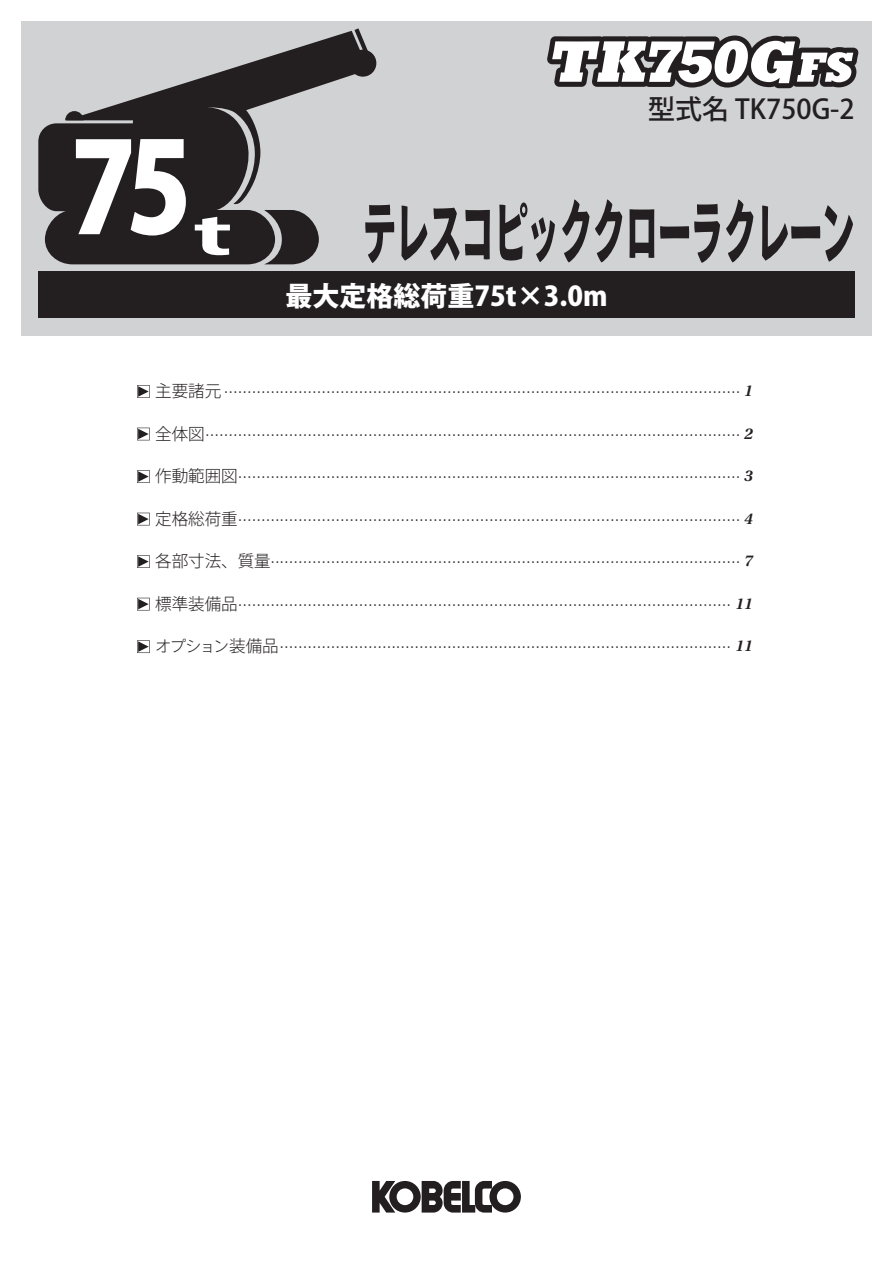
<style>
.page{position:relative;width:893px;height:1263px;background:#fff}
.page>*{position:absolute;margin:0;border:0;box-sizing:border-box;transform-origin:0 0}
.t1{font:54px "Ryo Gothic Plus N Bold 90 msp RKSJ H";color:#fff;scale:1.9 1}
.t2{font:27px "Ryo Gothic Plus N Heavy 90 msp RKSJ H";color:#fff}
.t3{font:27px "Ryo Gothic Plus N Medium 90 msp RKSJ H";color:#231f20}
.t4{font:16.5px "Ryo Gothic Plus N Light 90 msp RKSJ H";color:#231f20}
.t5{font:16.5px "Ryo Gothic Plus N Light 90 msp RKSJ H";letter-spacing:-.06em;color:#231f20}
.s1{font-family:"Utopia Std";font-weight:600;font-style:italic}
</style>
<div class="page">
<div style="left:21px;top:21px;width:851px;height:315px;background:#d1d2d4"></div>
<div style="left:38px;top:271px;width:817px;height:47px;background:#231f20"></div>
<svg style="left:365px;top:205px;width:29px;height:58px"></svg>
<svg style="left:401px;top:206px;width:89px;height:55px"></svg>
<svg style="left:499px;top:202px;width:56px;height:60px"></svg>
<svg style="left:562px;top:199px;width:27px;height:63px"></svg>
<svg style="left:595px;top:199px;width:27px;height:63px"></svg>
<svg style="left:629px;top:209px;width:25px;height:49px"></svg>
<svg style="left:660px;top:204px;width:60px;height:59px"></svg>
<svg style="left:726px;top:199px;width:27px;height:63px"></svg>
<svg style="left:762px;top:205px;width:91px;height:57px"></svg>
<svg style="left:372px;top:1181px;width:149px;height:31px"></svg>
<svg style="left:547px;top:36px;width:311px;height:52px;background:#9e9c9d"></svg>
<div style="left:349px;top:50px;width:27px;height:27px;background:#231f20;border-radius:50%"></div>
<svg style="left:354px;top:28px;width:15px;height:23px"></svg>
<svg style="left:38px;top:31px;width:330px;height:181px"></svg>
<svg style="left:65px;top:111px;width:19px;height:9px"></svg>
<svg style="left:45px;top:139px;width:274px;height:125px"></svg>
<svg style="left:137px;top:385px;width:13px;height:13px"></svg>
<svg style="left:137px;top:428px;width:13px;height:13px"></svg>
<svg style="left:137px;top:470px;width:13px;height:13px"></svg>
<svg style="left:137px;top:513px;width:13px;height:13px"></svg>
<svg style="left:137px;top:555px;width:13px;height:13px"></svg>
<svg style="left:137px;top:598px;width:13px;height:13px"></svg>
<svg style="left:137px;top:640px;width:13px;height:13px"></svg>
<h1 class="t1" style="left:193px;top:214px;width:22px">t</h1>
<h2 class="t3" style="left:648px;top:98px;width:208px">型式名 TK750G-2</h2>
<h2 class="t2" style="left:285px;top:286px;width:323px">最大定格総荷重75t×3.0m</h2>
<p class="t4" style="left:155px;top:385px;width:599px">主要諸元 ··············································································································· <span class="s1">1</span></p>
<p class="t4" style="left:155px;top:427px;width:599px">全体図 ··················································································································· <span class="s1">2</span></p>
<p class="t4" style="left:155px;top:470px;width:599px">作動範囲図 ············································································································ <span class="s1">3</span></p>
<p class="t4" style="left:155px;top:512px;width:599px">定格総荷重 ············································································································ <span class="s1">4</span></p>
<p class="t4" style="left:155px;top:555px;width:599px">各部寸法、質量 ····································································································· <span class="s1">7</span></p>
<p class="t4" style="left:155px;top:597px;width:599px">標準装備品 ·········································································································· <span class="s1">11</span></p>
<p class="t5" style="left:155px;top:640px;width:599px">オプション装備品 ································································································· <span class="s1">11</span></p>
</div>
